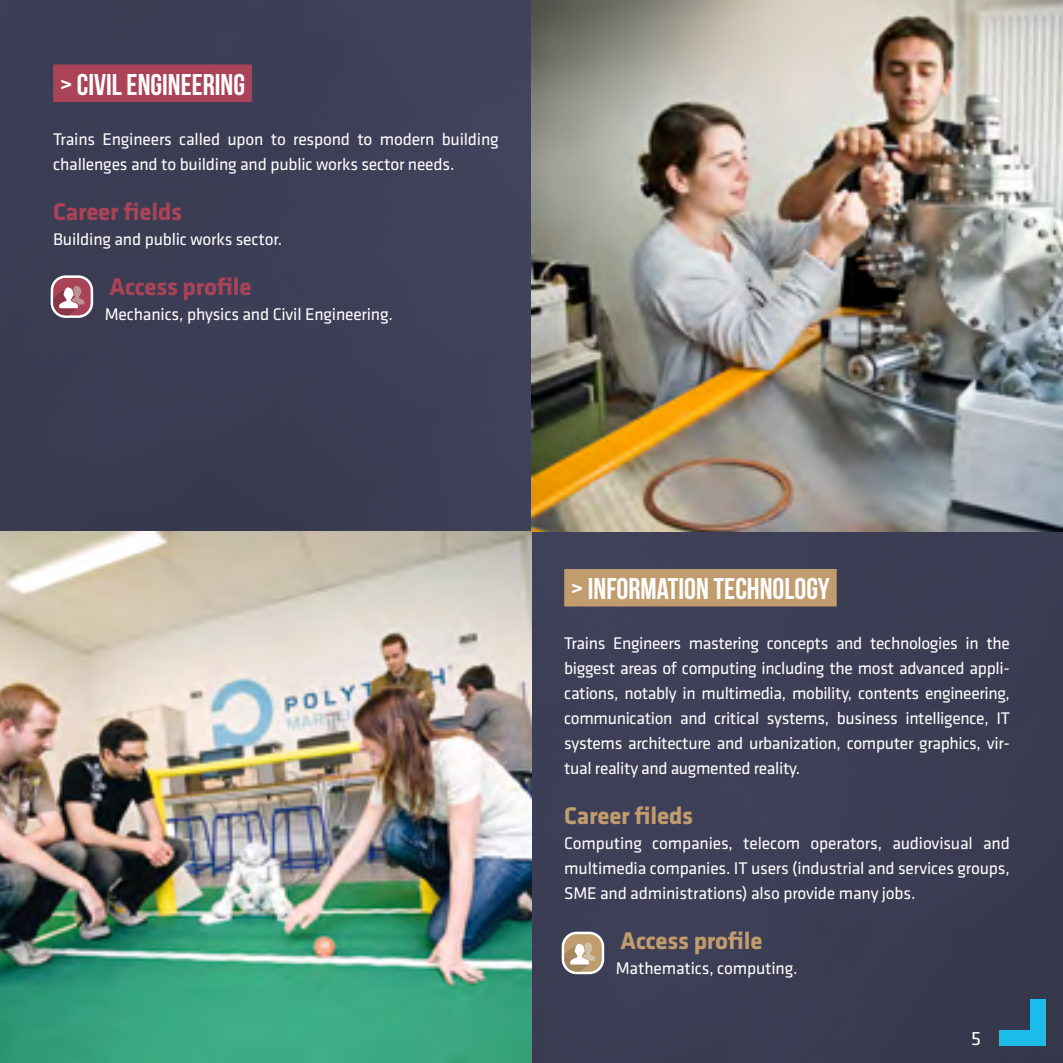
<style>
.page{position:relative;width:1063px;height:1063px;background:#3c3e55}
.page>*{position:absolute;margin:0;border:0;box-sizing:border-box;transform-origin:0 0}
.t1{font:30px "Bebas Neue";color:#fff}
.t2{font:700 25px "Klavika Basic";letter-spacing:-.01em;color:#c09c6e}
.t3{font:700 25px "Klavika Basic";letter-spacing:-.01em;color:#ab4358}
.t4{font:20px "Klavika Basic";color:#fff}
.t5{font:17.5px/25px "Klavika Basic";letter-spacing:-.01em;color:#fff;text-align:justify}
</style>
<div class="page">
<img style="left:0;top:531px;width:531px;height:532px">
<img style="left:531px;top:0;width:532px;height:531px">
<div style="left:564px;top:569px;width:273px;height:37px;background:#c09c6e"></div>
<div style="left:563px;top:933px;width:40px;height:40px;background:#c09c6e;border-radius:14px"></div>
<div style="left:562px;top:932px;width:42px;height:42px;border:2px solid #fff;border-radius:14px"></div>
<svg style="left:564px;top:942px;width:31px;height:30px"></svg>
<div style="left:53px;top:64px;width:199px;height:38px;background:#ab4358"></div>
<div style="left:52px;top:277px;width:40px;height:40px;background:#ab4358;border-radius:14px"></div>
<div style="left:51px;top:275px;width:42px;height:43px;border:2px solid #fff;border-radius:14px"></div>
<svg style="left:53px;top:285px;width:31px;height:30px"></svg>
<div style="left:1030px;top:999px;width:15px;height:46px;background:#1bbbea"></div>
<div style="left:999px;top:1030px;width:46px;height:15px;background:#1bbbea"></div>
<h1 class="t1" style="left:60px;top:68px;width:186px">&gt; CIVIL ENGINEERING</h1>
<p class="t5" style="left:53px;top:126px;width:447px">Trains Engineers called upon to respond to modern building challenges and to building and public works sector needs.</p>
<h2 class="t3" style="left:53px;top:193px;width:130px">Career fields</h2>
<p class="t5" style="left:53px;top:226px;width:231px">Building and public works sector.</p>
<h2 class="t3" style="left:110px;top:268px;width:143px">Access profile</h2>
<p class="t5" style="left:105px;top:301px;width:289px">Mechanics, physics and Civil Engineering.</p>
<h1 class="t1" style="left:571px;top:573px;width:260px">&gt; INFORMATION TECHNOLOGY</h1>
<p class="t5" style="left:564px;top:631px;width:447px">Trains Engineers mastering concepts and technologies in the biggest areas of computing including the most advanced appli&shy;cations, notably in multimedia, mobility, contents engineering, communication and critical systems, business intelligence, IT systems architecture and urbanization, computer graphics, vir&shy;tual reality and augmented reality.</p>
<h2 class="t2" style="left:564px;top:798px;width:130px">Career fileds</h2>
<p class="t5" style="left:564px;top:831px;width:447px">Computing companies, telecom operators, audiovisual and multimedia companies. IT users (industrial and services groups, SME and administrations) also provide many jobs.</p>
<h2 class="t2" style="left:621px;top:923px;width:143px">Access profile</h2>
<p class="t5" style="left:616px;top:956px;width:183px">Mathematics, computing.</p>
<p class="t4" style="left:971px;top:1026px;width:11px">5</p>
</div>
